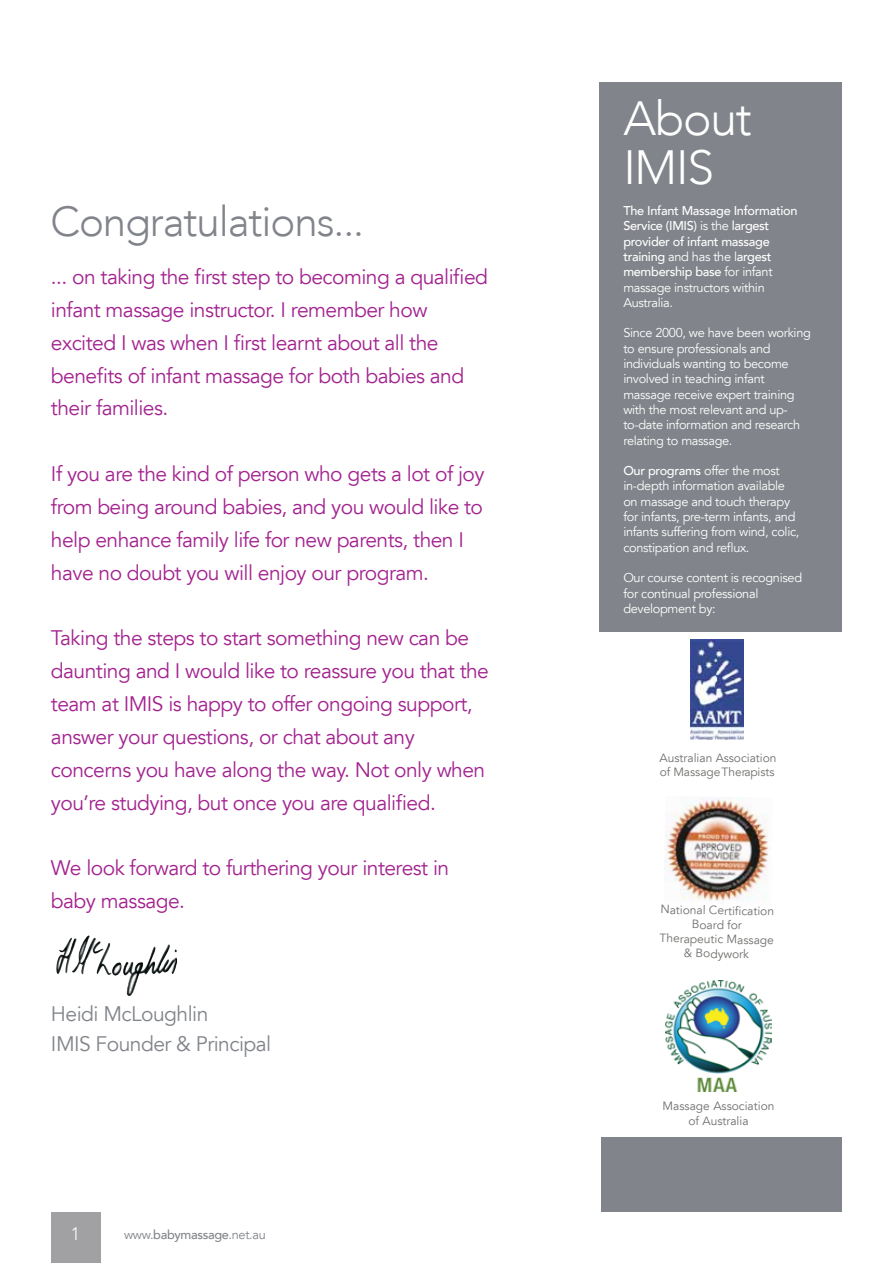
<style>
.page{position:relative;width:893px;height:1263px;background:#fff}
.page>*{position:absolute;margin:0;border:0;box-sizing:border-box;transform-origin:0 0}
.t1{font:300 48px/49.5px "Avenir LT";letter-spacing:-.025em;color:#fff}
.t2{font:300 42px "Avenir LT";letter-spacing:-.025em;color:#81848a}
.t3{font:21px/32.8px "Avenir LT";letter-spacing:-.025em;color:#a3238f}
.t4{font:21px/29.1px "Avenir LT";letter-spacing:-.025em;color:#81848a}
.t5{font:300 18px "Avenir LT";color:#fff}
.t6{font:12.75px/15.3px "Avenir LT";letter-spacing:-.025em;color:#fff}
.t7{font:500 12.75px/15.3px "Avenir LT";letter-spacing:-.025em;color:#fff}
.t8{font:12.75px "Avenir LT";letter-spacing:-.025em;color:#81848a}
.t9{font:12px/14.4px "Avenir LT";color:#70706e}
.t10{font:12px/14.4px "Avenir LT";color:#6f6f6e;text-align:center}
.s1{font-weight:500}
.s2{font-weight:400}
</style>
<div class="page">
<div style="left:600px;top:82px;width:242px;height:549px;background:#81848a"></div>
<div style="left:51px;top:1212px;width:49px;height:51px;background:#a1a1a4"></div>
<img style="left:56px;top:935px;width:112px;height:61px">
<div style="left:601px;top:1137px;width:241px;height:75px;background:#81848a"></div>
<img style="left:690px;top:639px;width:53px;height:100px">
<img style="left:664px;top:797px;width:105px;height:104px">
<img style="left:665px;top:980px;width:107px;height:111px">
<p class="t2" style="left:50px;top:197px;width:315px">Congratulations...</p>
<p class="t3" style="left:51px;top:261px;width:439px">... on taking the first step to becoming a qualified infant massage instructor. I remember how excited I was when I first learnt about all the benefits of infant massage for both babies and their families.</p>
<p class="t3" style="left:51px;top:458px;width:435px">If you are the kind of person who gets a lot of joy from being around babies, and you would like to help enhance family life for new parents, then I have no doubt you will enjoy our program.</p>
<p class="t3" style="left:51px;top:622px;width:439px">Taking the steps to start something new can be daunting and I would like to reassure you that the team at IMIS is happy to offer ongoing support, answer your questions, or chat about any concerns you have along the way. Not only when you’re studying, but once you are qualified.</p>
<p class="t3" style="left:51px;top:852px;width:400px">We look forward to furthering your interest in baby massage.</p>
<p class="t4" style="left:51px;top:1000px;width:222px">Heidi McLoughlin<br>IMIS Founder &amp; Principal</p>
<p class="t5" style="left:71px;top:1223px;width:11px">1</p>
<p class="t8" style="left:124px;top:1227px;width:143px">www.<span class="s1">babymassage</span>.net.au</p>
<p class="t1" style="left:623px;top:94px;width:130px">About<br>IMIS</p>
<p class="t7" style="left:623px;top:203px;width:176px">The Infant Massage Information<br>Service (IMIS) <span class="s2">is the</span> largest provider of infant massage training <span class="s2">and has the l</span>argest membership base <span class="s2">for infant massage instructors within<br>Australia.</span></p>
<p class="t6" style="left:623px;top:326px;width:189px">Since 2000, we have been working to ensure professionals and individuals wanting to become involved in teaching infant massage receive expert training with the most relevant and up&shy;to-date information and research relating to massage.</p>
<p class="t6" style="left:623px;top:463px;width:178px"><span class="s1">Our programs</span> offer the most in-depth information available on massage and touch therapy for infants, pre-term infants, and infants suffering from wind, colic, constipation and reflux.</p>
<p class="t6" style="left:623px;top:571px;width:180px">Our course content is recognised for continual professional development by:</p>
<p class="t9" style="left:660px;top:750px;width:119px">Australian Association of Massage Therapists</p>
<p class="t9" style="left:660px;top:902px;width:116px;text-align:center;rotate:1deg">National Certification<br>Board for<br>Therapeutic Massage &amp; Bodywork</p>
<p class="t10" style="left:663px;top:1099px;width:113px">Massage Association of Australia</p>
</div>
